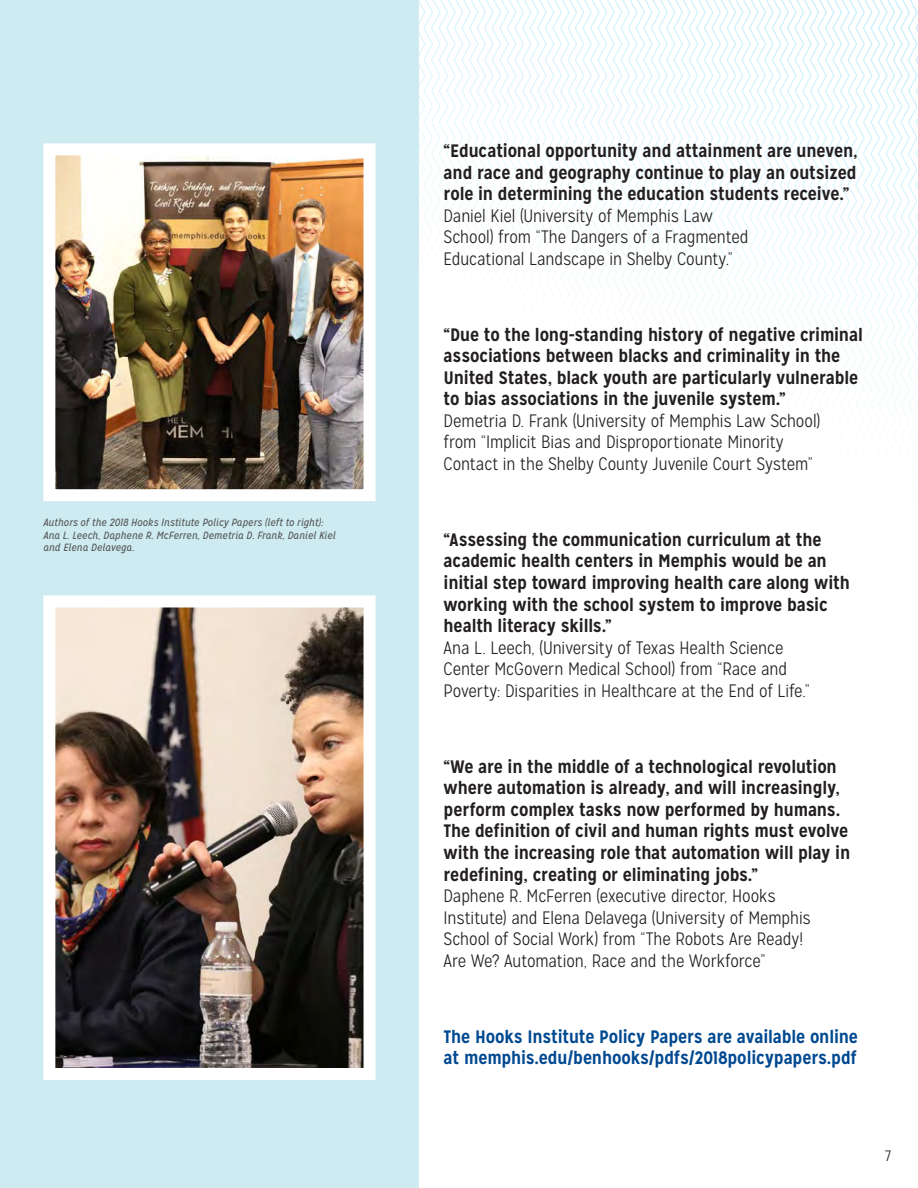
<style>
.page{position:relative;width:918px;height:1188px;background:#fff}
.page>*{position:absolute;margin:0;border:0;box-sizing:border-box;transform-origin:0 0}
.body{font:700 18px/21.6px "Mission Gothic";letter-spacing:-.01em;color:#231f20}
.body-2{font:700 18px/21.6px "Mission Gothic";letter-spacing:-.01em;color:#014990}
.t1{font:300 15px "Mission Gothic";color:#231f20}
.body-3{font:italic 10.5px/12.6px "Mission Gothic";letter-spacing:.01em;color:#57585a}
.s1{font-weight:300}
</style>
<div class="page">
<svg style="left:419px;top:0;width:499px;height:424px"></svg>
<div style="left:0;top:0;width:419px;height:1188px;background:#cdebf0"></div>
<img style="left:56px;top:156px;width:307px;height:332px">
<div style="left:43px;top:143px;width:333px;height:358px;border:12px solid #fff"></div>
<img style="left:56px;top:609px;width:307px;height:458px">
<div style="left:43px;top:596px;width:333px;height:484px;border:12px solid #fff"></div>
<p class="body-3" style="left:43px;top:516px;width:294px">Authors of the 2018 Hooks Institute Policy Papers (left to right):<br>Ana L. Leech, Daphene R. McFerren, Demetria D. Frank, Daniel Kiel and Elena Delavega.</p>
<p class="body" style="left:444px;top:140px;width:416px">“Educational opportunity and attainment are uneven, and race and geography continue to play an outsized role in determining the education students receive.” <span class="s1">Daniel Kiel (University of Memphis Law<br>School) from “The Dangers of a Fragmented<br>Educational Landscape in Shelby County.”</span></p>
<p class="body" style="left:444px;top:323px;width:421px">“Due to the long-standing history of negative criminal associations between blacks and criminality in the United States, black youth are particularly vulnerable to bias associations in the juvenile system.”<br><span class="s1">Demetria D. Frank (University of Memphis Law School)<br>from “Implicit Bias and Disproportionate Minority<br>Contact in the Shelby County Juvenile Court System”</span></p>
<p class="body" style="left:444px;top:529px;width:408px">“Assessing the communication curriculum at the academic health centers in Memphis would be an initial step toward improving health care along with working with the school system to improve basic health literacy skills.”<br><span class="s1">Ana L. Leech, (University of Texas Health Science<br>Center McGovern Medical School) from “Race and<br>Poverty: Disparities in Healthcare at the End of Life.”</span></p>
<p class="body" style="left:444px;top:755px;width:408px">“We are in the middle of a technological revolution where automation is already, and will increasingly, perform complex tasks now performed by humans.<br>The definition of civil and human rights must evolve with the increasing role that automation will play in redefining, creating or eliminating jobs.”<br><span class="s1">Daphene R. McFerren (executive director, Hooks<br>Institute) and Elena Delavega (University of Memphis School of Social Work) from “The Robots Are Ready!<br>Are We? Automation, Race and the Workforce”</span></p>
<p class="body-2" style="left:444px;top:1025px;width:416px">The Hooks Institute Policy Papers are available online at memphis.edu/benhooks/pdfs/2018policypapers.pdf</p>
<p class="t1" style="left:885px;top:1147px;width:7px">7</p>
</div>
